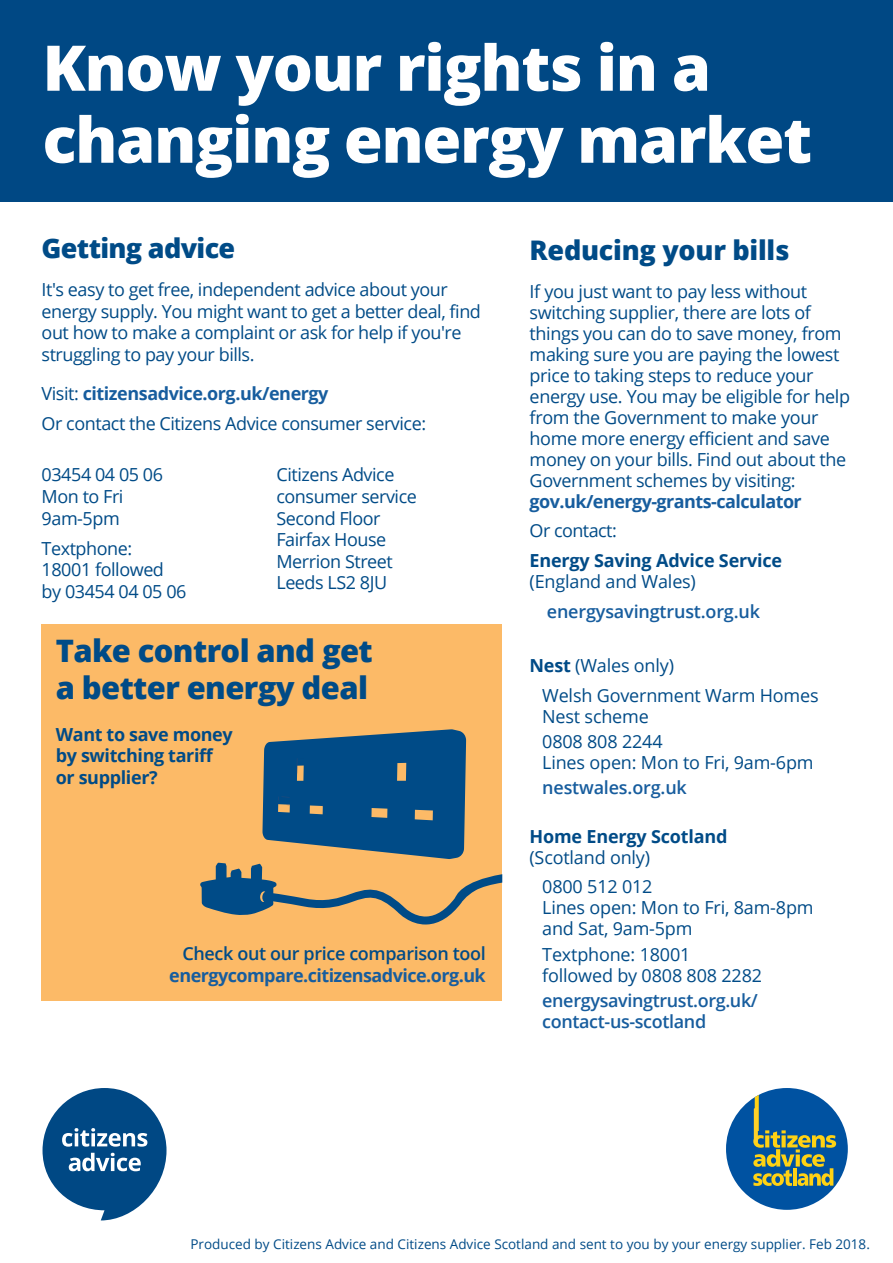
<style>
.page{position:relative;width:893px;height:1263px;background:#fff}
.page>*{position:absolute;margin:0;border:0;box-sizing:border-box;transform-origin:0 0}
.t1{font:800 63px/72px "Open Sans";letter-spacing:-.02em;color:#fff}
.t2{font:800 30.9px/37.8px "Open Sans";letter-spacing:-.02em;color:#004b87}
.t3{font:800 27px "Open Sans";letter-spacing:-.01em;color:#004b87}
.t4{font:18px/21.6px "Open Sans";letter-spacing:-.02em;color:#004b87}
.t5{font:700 18px/21.6px "Open Sans";letter-spacing:-.01em;color:#004b87}
.t6{font:600 18px/21px "Open Sans";letter-spacing:-.02em;color:#175d9e}
.t7{font:700 18px "Open Sans";letter-spacing:-.03em;color:#175d9e}
.t8{font:600 18px "Open Sans";letter-spacing:-.02em;color:#004b87}
.t9{font:13.5px "Open Sans";color:#004b87}
.s1{font-weight:700;color:#175d9e}
.s2{font-weight:700}
</style>
<div class="page">
<div style="left:0;top:0;width:893px;height:202px;background:#004884"></div>
<svg style="left:43px;top:1088px;width:124px;height:132px"></svg>
<div style="left:42px;top:624px;width:460px;height:377px;background:#fcba67"></div>
<svg style="left:200px;top:729px;width:302px;height:195px"></svg>
<svg style="left:726px;top:1088px;width:122px;height:122px"></svg>
<h1 class="t1" style="left:43px;top:29px;width:771px">Know your rights in a changing energy market</h1>
<h3 class="t3" style="left:42px;top:227px;width:195px">Getting advice</h3>
<p class="t4" style="left:42px;top:278px;width:441px">It's easy to get free, independent advice about your energy supply. You might want to get a better deal, find out how to make a complaint or ask for help if you're struggling to pay your bills.</p>
<p class="t4" style="left:42px;top:378px;width:386px;line-height:30.2px">Visit: <span class="s1">citizensadvice.org.uk/energy<br></span>Or contact the Citizens Advice consumer service:</p>
<p class="t4" style="left:42px;top:464px;width:123px">03454 04 05 06<br>Mon to Fri<br>9am-5pm</p>
<p class="t4" style="left:42px;top:537px;width:146px">Textphone:<br>18001 followed by 03454 04 05 06</p>
<p class="t4" style="left:276px;top:464px;width:142px">Citizens Advice consumer service<br>Second Floor<br>Fairfax House<br>Merrion Street<br>Leeds LS2 8JU</p>
<h2 class="t2" style="left:56px;top:630px;width:319px">Take control and get a better energy deal</h2>
<p class="t5" style="left:56px;top:723px;width:179px">Want to save money by switching tariff or supplier?</p>
<p class="t8" style="left:182px;top:941px;width:305px">Check out our price comparison tool</p>
<p class="t7" style="left:169px;top:962px;width:318px">energycompare.citizensadvice.org.uk</p>
<h3 class="t3" style="left:530px;top:229px;width:261px">Reducing your bills</h3>
<p class="t4" style="left:530px;top:280px;width:322px;line-height:21px">If you just want to pay less without switching supplier, there are lots of things you can do to save money, from making sure you are paying the lowest price to taking steps to reduce your energy use. You may be eligible for help from the Government to make your home more energy efficient and save money on your bills. Find out about the Government schemes by visiting:</p>
<p class="t7" style="left:530px;top:489px;width:274px">gov.uk/energy-grants-calculator</p>
<p class="t4" style="left:530px;top:520px;width:89px">Or contact:</p>
<p class="t5" style="left:530px;top:549px;width:254px">Energy Saving Advice Service</p>
<p class="t4" style="left:530px;top:570px;width:168px">(England and Wales)</p>
<p class="t6" style="left:547px;top:601px;width:215px">energysavingtrust.org.uk</p>
<p class="t4" style="left:542px;top:651px;width:278px;line-height:29.5px;text-indent:-13px"><span class="s2">Nest</span> (Wales only)<br>Welsh Government Warm Homes</p>
<p class="t4" style="left:542px;top:703px;width:122px;line-height:25.2px">Nest scheme<br>0808 808 2244</p>
<p class="t4" style="left:542px;top:751px;width:273px">Lines open: Mon to Fri, 9am-6pm</p>
<p class="t6" style="left:542px;top:777px;width:146px">nestwales.org.uk</p>
<p class="t5" style="left:529px;top:825px;width:199px">Home Energy Scotland</p>
<p class="t4" style="left:529px;top:842px;width:125px;line-height:29.5px;text-align:right">(Scotland only)<br>0800 512 012</p>
<p class="t4" style="left:542px;top:897px;width:273px;line-height:21px">Lines open: Mon to Fri, 8am-8pm and Sat, 9am-5pm</p>
<p class="t4" style="left:542px;top:943px;width:221px;line-height:21px">Textphone: 18001 followed by 0808 808 2282</p>
<p class="t6" style="left:542px;top:989px;width:217px">energysavingtrust.org.uk/ contact-us-scotland</p>
<p class="t9" style="left:190px;top:1234px;width:681px">Produced by Citizens Advice and Citizens Advice Scotland and sent to you by your energy supplier. Feb 2018.</p>
</div>
